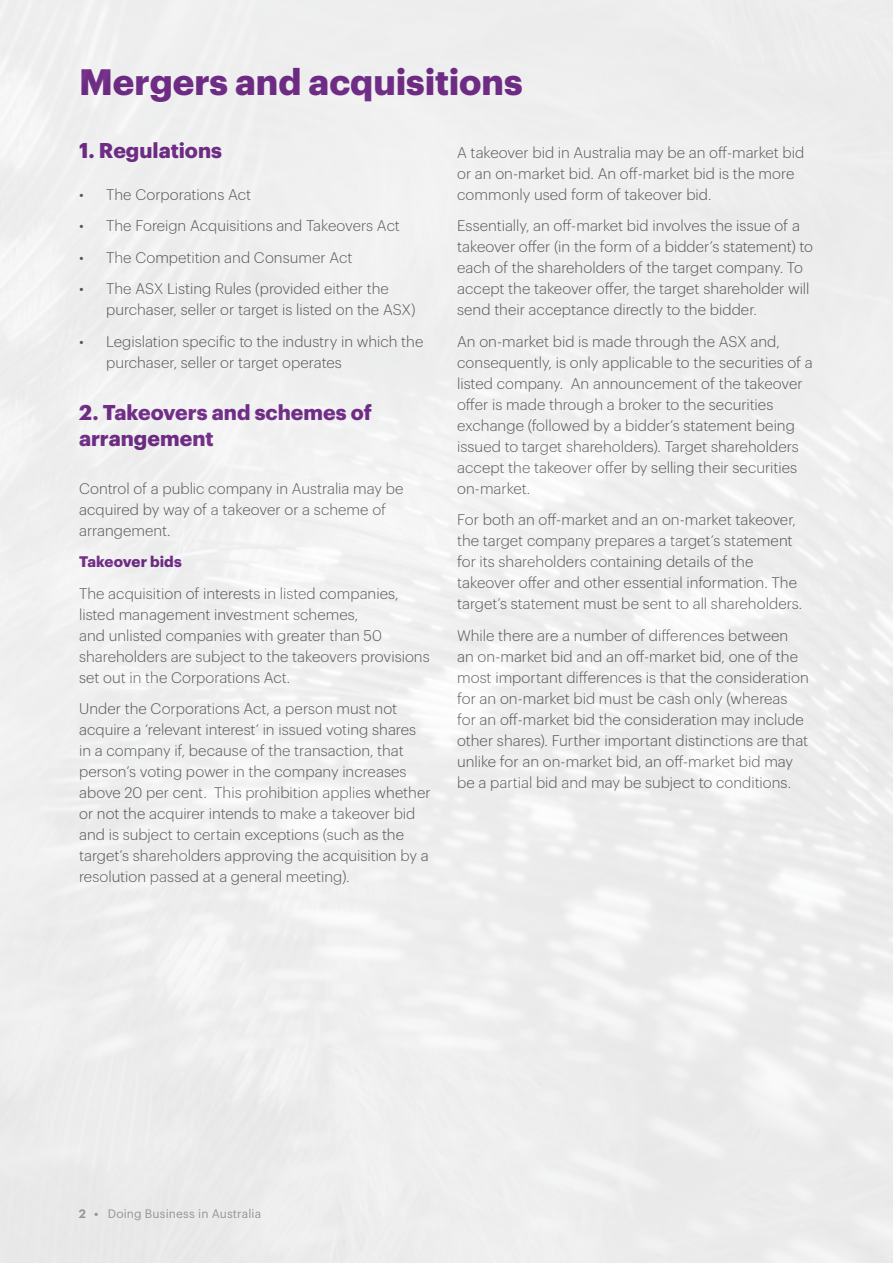
<style>
.page{position:relative;width:893px;height:1263px;background:#fff}
.page>*{position:absolute;margin:0;border:0;box-sizing:border-box;transform-origin:0 0}
.t1{font:700 36px "Dentons Sans";color:#702688}
.t2{font:700 21px/26.2px "Dentons Sans";color:#702688}
.t3{font:300 15px/21px "Dentons Sans";color:#565659}
.t4{font:700 15px "Dentons Sans";letter-spacing:.005em;color:#702688}
.t5{font:12px "Dentons Sans";letter-spacing:.01em;color:#939598}
.s1{font-weight:600}
</style>
<div class="page">
<h1 class="t1" style="left:79px;top:54px;width:445px">Mergers and acquisitions</h1>
<h2 class="t2" style="left:79px;top:135px;width:144px">1. Regulations</h2>
<p class="t3" style="left:79px;top:182px;width:174px">• The Corporations Act</p>
<p class="t3" style="left:79px;top:214px;width:322px">• The Foreign Acquisitions and Takeovers Act</p>
<p class="t3" style="left:79px;top:245px;width:275px">• The Competition and Consumer Act</p>
<p class="t3" style="left:106px;top:277px;width:311px;text-indent:-27px">• The ASX Listing Rules (provided either the purchaser, seller or target is listed on the ASX)</p>
<p class="t3" style="left:106px;top:329px;width:319px;text-indent:-27px">• Legislation specific to the industry in which the purchaser, seller or target operates</p>
<h2 class="t2" style="left:79px;top:397px;width:294px">2. Takeovers and schemes of arrangement</h2>
<p class="t3" style="left:79px;top:476px;width:326px">Control of a public company in Australia may be acquired by way of a takeover or a scheme of arrangement.</p>
<p class="t4" style="left:79px;top:550px;width:104px">Takeover bids</p>
<p class="t3" style="left:79px;top:581px;width:352px">The acquisition of interests in listed companies, listed management investment schemes,<br>and unlisted companies with greater than 50 shareholders are subject to the takeovers provisions set out in the Corporations Act.</p>
<p class="t3" style="left:79px;top:697px;width:353px">Under the Corporations Act, a person must not acquire a ‘relevant interest’ in issued voting shares in a company if, because of the transaction, that person’s voting power in the company increases above 20 per cent. This prohibition applies whether or not the acquirer intends to make a takeover bid and is subject to certain exceptions (such as the target’s shareholders approving the acquisition by a resolution passed at a general meeting).</p>
<p class="t3" style="left:457px;top:140px;width:349px">A takeover bid in Australia may be an off-market bid or an on-market bid. An off-market bid is the more commonly used form of takeover bid.</p>
<p class="t3" style="left:457px;top:214px;width:357px">Essentially, an off-market bid involves the issue of a takeover offer (in the form of a bidder’s statement) to each of the shareholders of the target company. To accept the takeover offer, the target shareholder will send their acceptance directly to the bidder.</p>
<p class="t3" style="left:457px;top:329px;width:357px">An on-market bid is made through the ASX and, consequently, is only applicable to the securities of a listed company. An announcement of the takeover offer is made through a broker to the securities exchange (followed by a bidder’s statement being issued to target shareholders). Target shareholders accept the takeover offer by selling their securities on-market.</p>
<p class="t3" style="left:457px;top:508px;width:347px">For both an off-market and an on-market takeover, the target company prepares a target’s statement for its shareholders containing details of the takeover offer and other essential information. The target’s statement must be sent to all shareholders.</p>
<p class="t3" style="left:457px;top:623px;width:353px">While there are a number of differences between<br>an on-market bid and an off-market bid, one of the most important differences is that the consideration for an on-market bid must be cash only (whereas for an off-market bid the consideration may include other shares). Further important distinctions are that unlike for an on-market bid, an off-market bid may be a partial bid and may be subject to conditions.</p>
<p class="t5" style="left:79px;top:1205px;width:184px"><span class="s1">2 •</span> Doing Business in Australia</p>
</div>
